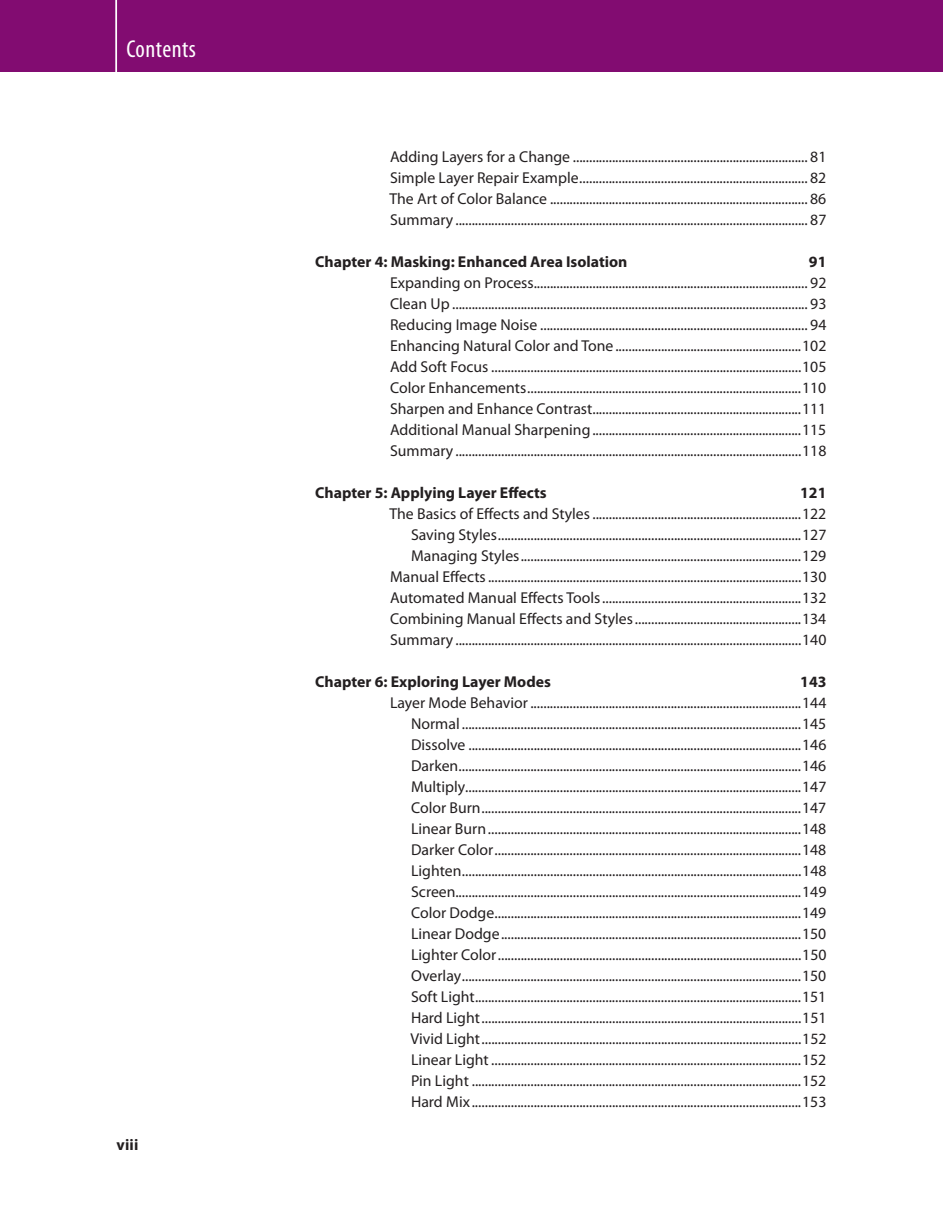
<style>
.page{position:relative;width:943px;height:1226px;background:#fff}
.page>*{position:absolute;margin:0;border:0;box-sizing:border-box;transform-origin:0 0}
.t1{font:condensed 24.5px "Myriad Pro";letter-spacing:.015em;color:#fff}
.t2{font:15.75px/21px "Myriad Pro";color:#231f20;text-align:justify}
.t3{font:700 15.75px "Myriad Pro";color:#231f20}
.s1{font-weight:700}
</style>
<div class="page">
<div style="left:0;top:0;width:940px;height:72px;background:#820c71"></div>
<hr style="left:115px;top:0;width:2px;height:82px;background:#fff">
<hr style="left:940px;top:0;width:2px;height:72px;background:#820c71">
<p class="t1" style="left:126px;top:40px;width:71px">Contents</p>
<p class="t3" style="left:116px;top:1137px;width:23px">viii</p>
<p class="t2" style="left:389px;top:147px;width:438px">Adding Layers for a Change ........................................................................ 81<br>Simple Layer Repair Example ...................................................................... 82<br>The Art of Color Balance ............................................................................... 86<br>Summary ............................................................................................................ 87</p>
<p class="t3" style="left:315px;top:255px;width:314px">Chapter 4: Masking: Enhanced Area Isolation</p>
<p class="t2" style="left:390px;top:252px;width:438px;text-indent:419px"><span class="s1">91<br></span>Expanding on Process.................................................................................... 92<br>Clean Up ............................................................................................................. 93<br>Reducing Image Noise .................................................................................. 94<br>Enhancing Natural Color and Tone .........................................................102<br>Add Soft Focus ...............................................................................................105<br>Color Enhancements ....................................................................................110<br>Sharpen and Enhance Contrast ................................................................111<br>Additional Manual Sharpening ................................................................115<br>Summary ..........................................................................................................118</p>
<p class="t3" style="left:315px;top:486px;width:233px">Chapter 5: Applying Layer Effects</p>
<p class="t2" style="left:389px;top:483px;width:438px;text-align:right"><span class="s1">121<br></span>The Basics of Effects and Styles ................................................................122<br>Saving Styles .............................................................................................127<br>Managing Styles ......................................................................................129<br>Manual Effects ................................................................................................130<br>Automated Manual Effects Tools .............................................................132<br>Combining Manual Effects and Styles ...................................................134<br>Summary ..........................................................................................................140</p>
<p class="t3" style="left:315px;top:675px;width:237px">Chapter 6: Exploring Layer Modes</p>
<p class="t2" style="left:390px;top:672px;width:438px;text-align:right"><span class="s1">143<br></span>Layer Mode Behavior ...................................................................................144<br>Normal ........................................................................................................145<br>Dissolve ......................................................................................................146<br>Darken .........................................................................................................146<br>Multiply.......................................................................................................147<br>Color Burn ..................................................................................................147<br>Linear Burn ................................................................................................148<br>Darker Color ..............................................................................................148<br>Lighten ........................................................................................................148<br>Screen..........................................................................................................149<br>Color Dodge ..............................................................................................149<br>Linear Dodge ............................................................................................150<br>Lighter Color .............................................................................................150<br>Overlay ........................................................................................................150<br>Soft Light ....................................................................................................151<br>Hard Light ..................................................................................................151<br>Vivid Light ..................................................................................................152<br>Linear Light ...............................................................................................152<br>Pin Light .....................................................................................................152<br>Hard Mix .....................................................................................................153</p>
</div>
